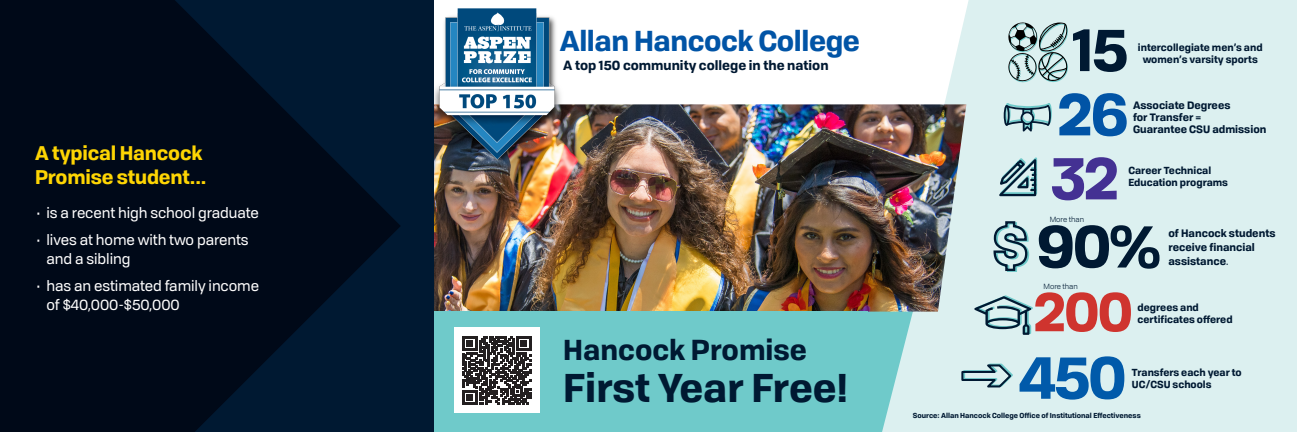
<style>
.page{position:relative;width:1297px;height:432px;background:#fff}
.page>*{position:absolute;margin:0;border:0;box-sizing:border-box;transform-origin:0 0}
.Knock-Out_Body_Copy{font:700 58.6px "Tofino Pro Personal";color:#001932}
.Knock-Out_Body_Copy-2{font:700 58.6px "Tofino Pro Personal";color:#015aaa}
.Knock-Out_Body_Copy-3{font:700 58.6px "Tofino Pro Personal";color:#443193}
.Knock-Out_Body_Copy-4{font:700 58.6px "Tofino Pro Personal";color:#0154a6}
.Knock-Out_Body_Copy-5{font:700 54px "Tofino Pro Personal";color:#cf342e}
.t1{font:700 39px "Tofino Pro Personal";color:#001932}
.t2{font:700 28px "Tofino Pro Personal";letter-spacing:-.015em;color:#0154a6}
.t3{font:700 28px "Tofino Pro Personal";color:#001932}
.t4{font:700 19.2px/24.3px "Tofino Pro Personal";letter-spacing:-.01em;color:#fed503}
.t5{font:14.5px/19.6px "Tofino Pro Personal";letter-spacing:-.005em;color:#fff}
.t6{font:700 13px "Tofino Pro Personal";color:#001932}
.t7{font:700 10.5px/13.9px "Tofino Pro Personal";color:#001932}
.Knock-Out_Body_Copy-6{font:700 10.4px/12.1px "Tofino Pro Personal";color:#001932}
.Knock-Out_Body_Copy-7{font:700 9.9px/12.1px "Tofino Pro Personal";color:#001932}
.Knock-Out_Body_Copy-8{font:7.4px "Tofino Pro Personal";color:#001932}
.t8{font:700 7px "Tofino Pro Personal";color:#001932}
.s1{font-weight:400}
</style>
<div class="page">
<div style="left:944px;top:0;width:352px;height:432px;background:#dcf0f0"></div>
<svg style="left:867px;top:312px;width:88px;height:120px;background:#b5e2e2"></svg>
<img style="left:434px;top:104px;width:532px;height:208px">
<svg style="left:994px;top:155px;width:45px;height:42px;background:#93b0b7"></svg>
<svg style="left:974px;top:295px;width:58px;height:40px;background:#9db9bf"></svg>
<svg style="left:960px;top:363px;width:54px;height:26px"></svg>
<svg style="left:1003px;top:103px;width:48px;height:29px"></svg>
<div style="left:299px;top:312px;width:568px;height:120px;background:#6fcaca"></div>
<img style="left:434px;top:8px;width:132px;height:161px">
<div style="left:0;top:0;width:434px;height:432px;background:#001932"></div>
<svg style="left:0;top:0;width:400px;height:432px;fill:#000918"></svg>
<svg style="left:992px;top:220px;width:38px;height:53px;background:#96b4ba"></svg>
<svg style="left:1006px;top:21px;width:63px;height:63px;background:#a2b9b9"></svg>
<div style="left:454px;top:328px;width:85px;height:85px;background:#fff"></div>
<svg style="left:462px;top:336px;width:69px;height:69px"></svg>
<p class="t4" style="left:35px;top:140px;width:173px">A typical Hancock<br>Promise student...</p>
<p class="t5" style="left:35px;top:202px;width:225px">• is a recent high school graduate</p>
<p class="t5" style="left:46px;top:229px;width:204px;text-indent:-11px">• lives at home with two parents and a sibling</p>
<p class="t5" style="left:46px;top:275px;width:214px;text-indent:-11px">• has an estimated family income of $40,000-$50,000</p>
<p class="t2" style="left:560px;top:18px;width:302px">Allan Hancock College</p>
<p class="t6" style="left:563px;top:55px;width:267px">A top 150 community college in the nation</p>
<p class="t3" style="left:563px;top:327px;width:245px">Hancock Promise</p>
<p class="t1" style="left:563px;top:356px;width:286px">First Year Free!</p>
<p class="Knock-Out_Body_Copy" style="left:1072px;top:2px;width:57px">15</p>
<p class="Knock-Out_Body_Copy-7" style="left:1137px;top:40px;width:126px">intercollegiate men’s and</p>
<p class="Knock-Out_Body_Copy-7" style="left:1142px;top:52px;width:117px">women’s varsity sports</p>
<p class="Knock-Out_Body_Copy-4" style="left:1057px;top:66px;width:73px">26</p>
<p class="Knock-Out_Body_Copy-6" style="left:1132px;top:99px;width:99px">Associate Degrees for Transfer =</p>
<p class="Knock-Out_Body_Copy-6" style="left:1132px;top:123px;width:135px">Guarantee CSU admission</p>
<p class="Knock-Out_Body_Copy-3" style="left:1050px;top:130px;width:70px">32</p>
<p class="Knock-Out_Body_Copy-7" style="left:1128px;top:164px;width:101px">Career Technical<br>Education programs</p>
<p class="Knock-Out_Body_Copy-8" style="left:1049px;top:214px;width:36px">More than</p>
<p class="Knock-Out_Body_Copy" style="left:1036px;top:198px;width:127px">90%</p>
<p class="Knock-Out_Body_Copy-8" style="left:1043px;top:281px;width:36px">More than</p>
<p class="t7" style="left:1168px;top:225px;width:109px">of Hancock students receive financial</p>
<p class="t7" style="left:1168px;top:253px;width:61px">assistance<span class="s1">.</span></p>
<p class="Knock-Out_Body_Copy-5" style="left:1033px;top:267px;width:101px">200</p>
<p class="Knock-Out_Body_Copy-7" style="left:1137px;top:301px;width:96px">degrees and certificates offered</p>
<p class="Knock-Out_Body_Copy-2" style="left:1018px;top:329px;width:109px">450</p>
<p class="Knock-Out_Body_Copy-7" style="left:1131px;top:366px;width:111px">Transfers each year to<br>UC/CSU schools</p>
<p class="t8" style="left:912px;top:410px;width:229px">Source: Allan Hancock College Office of Institutional Effectiveness</p>
</div>
